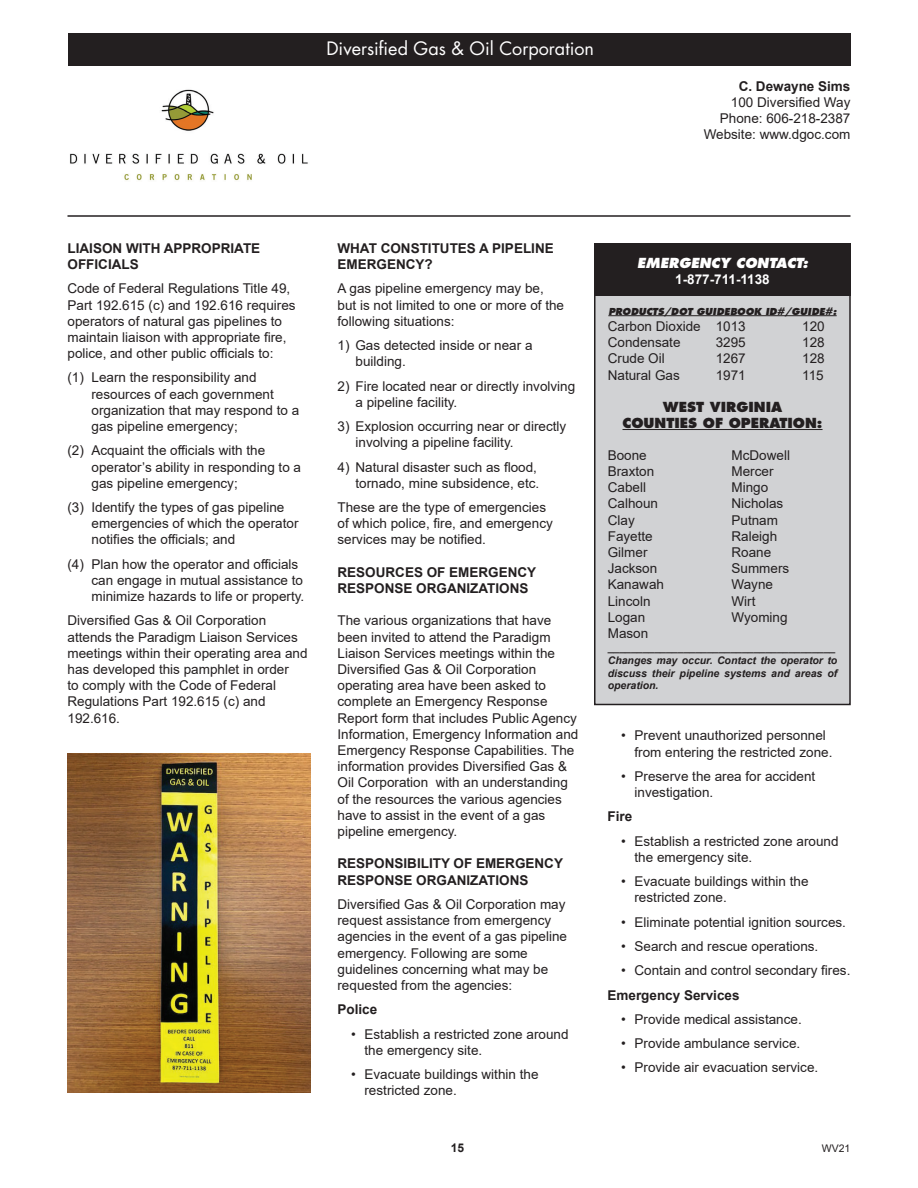
<style>
.page{position:relative;width:918px;height:1188px;background:#fff}
.page>*{position:absolute;margin:0;border:0;box-sizing:border-box;transform-origin:0 0}
.t1{font:18px "Futura";color:#fff}
.t2{font:13.5px/16.2px "Arial";color:#231f20}
.t3{font:700 13.5px/16.2px "Arial";color:#231f20}
.t4{font:800 13.5px "Futura";color:#231f20}
.t5{font:italic 800 13.5px "Futura";color:#fff}
.t6{font:700 13.5px "Arial";color:#fff}
.t7{font:700 12px "Arial";color:#231f20}
.t8{font:italic 700 10.5px/12.6px "Arial";color:#231f20;text-align:justify}
.t9{font:10.5px "Arial";color:#231f20}
.t10{font:italic 800 9.3px "Futura";color:#231f20}
</style>
<div class="page">
<div style="left:595px;top:244px;width:255px;height:460px;background:#d1d2d4"></div>
<div style="left:594px;top:243px;width:257px;height:462px;border:2px solid #231f20"></div>
<div style="left:594px;top:244px;width:257px;height:52px;background:#231f20"></div>
<hr style="left:608px;top:315px;width:229px;height:1px;background:#231f20">
<hr style="left:623px;top:429px;width:200px;height:1px;background:#231f20">
<hr style="left:68px;top:215px;width:782px;height:2px;background:#231f20">
<div style="left:68px;top:34px;width:783px;height:32px;background:#231f20"></div>
<img style="left:68px;top:753px;width:242px;height:340px">
<img style="left:70px;top:89px;width:238px;height:92px">
<p class="t1" style="left:326px;top:37px;width:269px">Diversified Gas &amp; Oil Corporation</p>
<p class="t3" style="left:739px;top:78px;width:113px">C. Dewayne Sims</p>
<p class="t2" style="left:731px;top:94px;width:121px">100 Diversified Way</p>
<p class="t2" style="left:720px;top:110px;width:132px">Phone: 606-218-2387</p>
<p class="t2" style="left:704px;top:127px;width:148px">Website: www.dgoc.com</p>
<p class="t3" style="left:68px;top:240px;width:194px">LIAISON WITH APPROPRIATE<br>OFFICIALS</p>
<p class="t2" style="left:68px;top:280px;width:230px">Code of Federal Regulations Title 49, Part 192.615 (c) and 192.616 requires operators of natural gas pipelines to maintain liaison with appropriate fire, police, and other public officials to:</p>
<p class="t2" style="left:92px;top:370px;width:209px;text-indent:-24px">(1) Learn the responsibility and resources of each government organization that may respond to a gas pipeline emergency;</p>
<p class="t2" style="left:92px;top:442px;width:211px;text-indent:-24px">(2) Acquaint the officials with the operator’s ability in responding to a gas pipeline emergency;</p>
<p class="t2" style="left:92px;top:499px;width:209px;text-indent:-24px">(3) Identify the types of gas pipeline emergencies of which the operator notifies the officials; and</p>
<p class="t2" style="left:92px;top:556px;width:214px;text-indent:-24px">(4) Plan how the operator and officials can engage in mutual assistance to minimize hazards to life or property.</p>
<p class="t2" style="left:68px;top:613px;width:242px">Diversified Gas &amp; Oil Corporation attends the Paradigm Liaison Services meetings within their operating area and has developed this pamphlet in order<br>to comply with the Code of Federal<br>Regulations Part 192.615 (c) and<br>192.616.</p>
<p class="t3" style="left:338px;top:240px;width:218px">WHAT CONSTITUTES A PIPELINE<br>EMERGENCY?</p>
<p class="t2" style="left:338px;top:280px;width:228px">A gas pipeline emergency may be, but is not limited to one or more of the following situations:</p>
<p class="t2" style="left:356px;top:337px;width:179px;text-indent:-18px">1) Gas detected inside or near a building.</p>
<p class="t2" style="left:356px;top:378px;width:221px;text-indent:-18px">2) Fire located near or directly involving a pipeline facility.</p>
<p class="t2" style="left:356px;top:418px;width:212px;text-indent:-18px">3) Explosion occurring near or directly involving a pipeline facility.</p>
<p class="t2" style="left:338px;top:459px;width:203px;text-align:right">4) Natural disaster such as flood, tornado, mine subsidence, etc.</p>
<p class="t2" style="left:338px;top:499px;width:217px">These are the type of emergencies of which police, fire, and emergency services may be notified.</p>
<p class="t3" style="left:338px;top:564px;width:200px">RESOURCES OF EMERGENCY<br>RESPONSE ORGANIZATIONS</p>
<p class="t2" style="left:338px;top:613px;width:242px">The various organizations that have been invited to attend the Paradigm Liaison Services meetings within the Diversified Gas &amp; Oil Corporation operating area have been asked to complete an Emergency Response Report form that includes Public Agency Information, Emergency Information and Emergency Response Capabilities. The information provides Diversified Gas &amp; Oil Corporation with an understanding of the resources the various agencies have to assist in the event of a gas pipeline emergency.</p>
<p class="t3" style="left:338px;top:856px;width:227px">RESPONSIBILITY OF EMERGENCY<br>RESPONSE ORGANIZATIONS</p>
<p class="t2" style="left:338px;top:896px;width:231px">Diversified Gas &amp; Oil Corporation may request assistance from emergency agencies in the event of a gas pipeline emergency. Following are some guidelines concerning what may be requested from the agencies:</p>
<p class="t3" style="left:338px;top:1002px;width:41px">Police</p>
<p class="t2" style="left:351px;top:1026px;width:219px">• Establish a restricted zone around</p>
<p class="t2" style="left:364px;top:1042px;width:119px">the emergency site.</p>
<p class="t2" style="left:351px;top:1066px;width:189px">• Evacuate buildings within the</p>
<p class="t2" style="left:364px;top:1082px;width:94px">restricted zone.</p>
<p class="t5" style="left:637px;top:254px;width:172px">EMERGENCY CONTACT:</p>
<p class="t6" style="left:675px;top:270px;width:96px">1-877-711-1138</p>
<p class="t10" style="left:608px;top:305px;width:230px">PRODUCTS/DOT GUIDEBOOK ID#/GUIDE#:</p>
<p class="t2" style="left:608px;top:318px;width:140px">Carbon Dioxide 1013</p>
<p class="t2" style="left:802px;top:318px;width:24px">120</p>
<p class="t2" style="left:608px;top:334px;width:74px">Condensate</p>
<p class="t2" style="left:716px;top:334px;width:32px">3295</p>
<p class="t2" style="left:802px;top:334px;width:24px">128</p>
<p class="t2" style="left:608px;top:350px;width:59px">Crude Oil</p>
<p class="t2" style="left:716px;top:350px;width:32px">1267</p>
<p class="t2" style="left:802px;top:350px;width:24px">128</p>
<p class="t2" style="left:608px;top:367px;width:74px">Natural Gas</p>
<p class="t2" style="left:716px;top:367px;width:32px">1971</p>
<p class="t2" style="left:802px;top:367px;width:23px">115</p>
<p class="t4" style="left:663px;top:398px;width:121px">WEST VIRGINIA</p>
<p class="t4" style="left:623px;top:415px;width:202px">COUNTIES OF OPERATION:</p>
<p class="t2" style="left:608px;top:447px;width:41px">Boone</p>
<p class="t2" style="left:608px;top:463px;width:48px">Braxton</p>
<p class="t2" style="left:608px;top:479px;width:40px">Cabell</p>
<p class="t2" style="left:608px;top:495px;width:52px">Calhoun</p>
<p class="t2" style="left:608px;top:512px;width:28px">Clay</p>
<p class="t2" style="left:608px;top:528px;width:47px">Fayette</p>
<p class="t2" style="left:608px;top:544px;width:41px">Gilmer</p>
<p class="t2" style="left:608px;top:560px;width:51px">Jackson</p>
<p class="t2" style="left:608px;top:576px;width:58px">Kanawah</p>
<p class="t2" style="left:608px;top:593px;width:44px">Lincoln</p>
<p class="t2" style="left:608px;top:609px;width:39px">Logan</p>
<p class="t2" style="left:608px;top:625px;width:42px">Mason</p>
<p class="t2" style="left:732px;top:447px;width:60px">McDowell</p>
<p class="t2" style="left:732px;top:463px;width:43px">Mercer</p>
<p class="t2" style="left:732px;top:479px;width:38px">Mingo</p>
<p class="t2" style="left:732px;top:495px;width:53px">Nicholas</p>
<p class="t2" style="left:732px;top:512px;width:48px">Putnam</p>
<p class="t2" style="left:732px;top:528px;width:47px">Raleigh</p>
<p class="t2" style="left:732px;top:544px;width:41px">Roane</p>
<p class="t2" style="left:732px;top:560px;width:59px">Summers</p>
<p class="t2" style="left:732px;top:576px;width:43px">Wayne</p>
<p class="t2" style="left:732px;top:593px;width:25px">Wirt</p>
<p class="t2" style="left:732px;top:609px;width:58px">Wyoming</p>
<p class="t8" style="left:608px;top:642px;width:229px">_______________________________________</p>
<p class="t8" style="left:608px;top:654px;width:231px">Changes may occur. Contact the operator to discuss their pipeline systems and areas of operation.</p>
<p class="t2" style="left:621px;top:727px;width:206px">• Prevent unauthorized personnel</p>
<p class="t2" style="left:634px;top:744px;width:200px">from entering the restricted zone.</p>
<p class="t2" style="left:621px;top:768px;width:196px">• Preserve the area for accident</p>
<p class="t2" style="left:634px;top:784px;width:80px">investigation.</p>
<p class="t3" style="left:608px;top:809px;width:26px">Fire</p>
<p class="t2" style="left:621px;top:833px;width:219px">• Establish a restricted zone around</p>
<p class="t2" style="left:634px;top:849px;width:119px">the emergency site.</p>
<p class="t2" style="left:621px;top:873px;width:189px">• Evacuate buildings within the</p>
<p class="t2" style="left:634px;top:889px;width:94px">restricted zone.</p>
<p class="t2" style="left:621px;top:914px;width:227px">• Eliminate potential ignition sources.</p>
<p class="t2" style="left:621px;top:938px;width:199px">• Search and rescue operations.</p>
<p class="t2" style="left:621px;top:962px;width:231px">• Contain and control secondary fires.</p>
<p class="t3" style="left:608px;top:987px;width:134px">Emergency Services</p>
<p class="t2" style="left:621px;top:1011px;width:182px">• Provide medical assistance.</p>
<p class="t2" style="left:621px;top:1035px;width:181px">• Provide ambulance service.</p>
<p class="t2" style="left:621px;top:1060px;width:199px">• Provide air evacuation service.</p>
<p class="t7" style="left:451px;top:1139px;width:15px">15</p>
<p class="t9" style="left:822px;top:1141px;width:30px">WV21</p>
</div>
